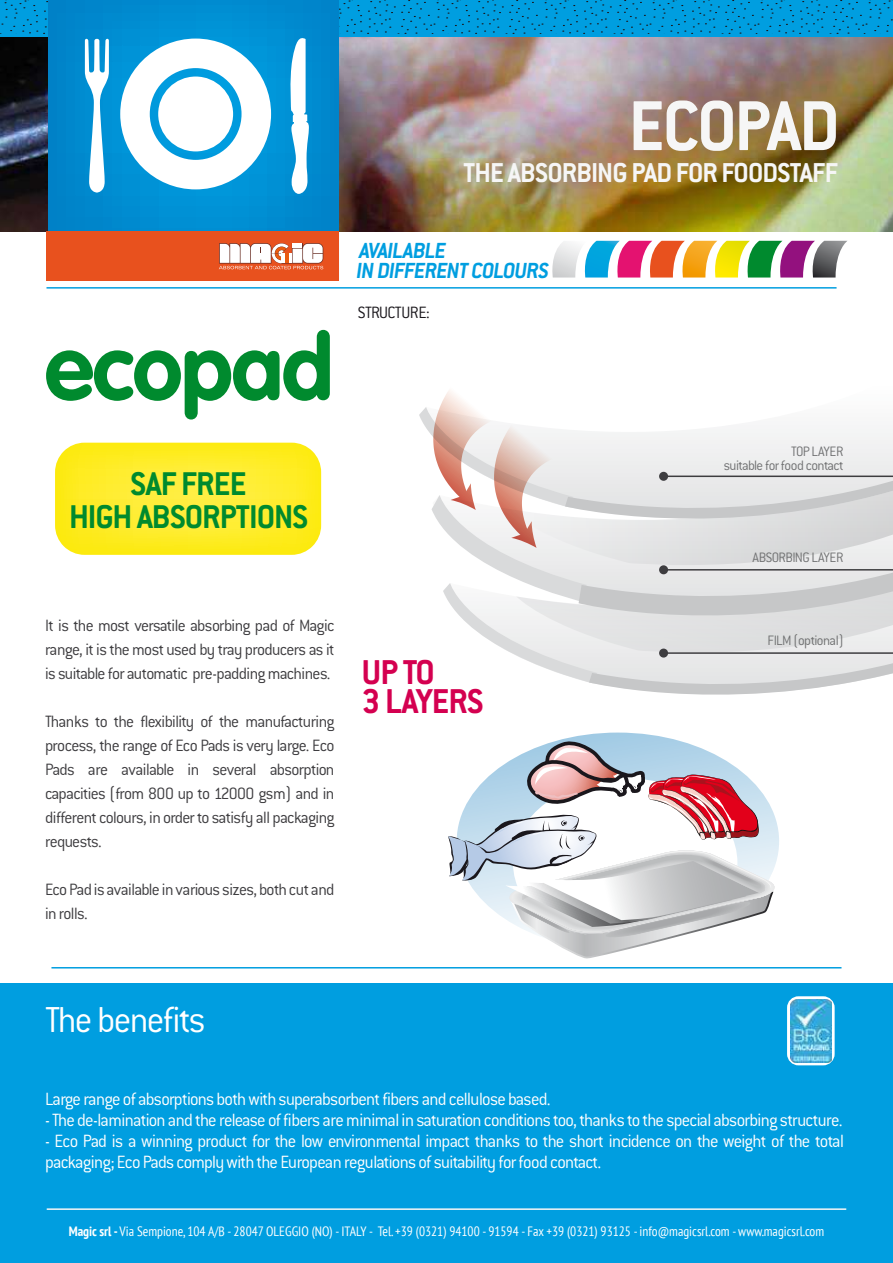
<style>
.page{position:relative;width:893px;height:1263px;background:#fff}
.page>*{position:absolute;margin:0;border:0;box-sizing:border-box;transform-origin:0 0}
.t1{font:700 77.55px "Conduit ITC";letter-spacing:-.025em;color:#f6f6f6}
.t2{font:300 39.6px "Conduit ITC";letter-spacing:-.04em;color:#fff}
.t3{font:700 37.8px/28.5px "Conduit ITC";letter-spacing:-.025em;color:#d40050}
.t4{font:700 36.15px/33.6px "Conduit ITC";letter-spacing:-.025em;color:#008a2e;text-align:center}
.t5{font:700 30px "Conduit ITC";letter-spacing:-.025em;color:#f6f6f6}
.t6{font:700 24px/19.5px "Conduit ITC";color:#009ee0}
.t7{font:300 19.5px/21px "Conduit ITC";letter-spacing:-.04em;color:#fff;scale:.95 1}
.t8{font:300 18px/24px "Conduit ITC";letter-spacing:-.04em;color:#3e3d40;text-align:justify}
.t9{font:300 18px "Conduit ITC";letter-spacing:-.035em;color:#1a171c}
.t10{font:300 15px/13.5px "Conduit ITC";letter-spacing:-.04em;color:#707172;text-align:right}
.t11{font:condensed 13.5px "PT Sans";color:#fff}
.s1{font-weight:700}
</style>
<div class="page">
<hr style="left:46px;top:287px;width:791px;height:2px;background:#009ee0">
<hr style="left:51px;top:967px;width:790px;height:1px;background:#009ee0">
<svg style="left:46px;top:330px;width:284px;height:89px"></svg>
<div style="left:0;top:983px;width:893px;height:280px;background:#009ee0"></div>
<img style="left:0;top:36px;width:893px;height:195px">
<div style="left:0;top:0;width:893px;height:36px;background:#009ee0"></div>
<svg style="left:0;top:0;width:893px;height:34px"></svg>
<svg style="left:48px;top:0;width:291px;height:281px;background:#018acd"></svg>
<div style="left:46px;top:231px;width:293px;height:49px;background:#e8511e"></div>
<svg style="left:219px;top:243px;width:104px;height:26px"></svg>
<hr style="left:47px;top:1208px;width:799px;height:2px;background:#f6f6f6">
<svg style="left:120px;top:39px;width:151px;height:150px"></svg>
<svg style="left:85px;top:39px;width:24px;height:154px"></svg>
<svg style="left:289px;top:36px;width:20px;height:158px"></svg>
<svg style="left:552px;top:241px;width:295px;height:37px"></svg>
<div style="left:787px;top:996px;width:48px;height:69px;border:6px solid #fff;border-radius:9px"></div>
<img style="left:790px;top:999px;width:42px;height:63px">
<svg style="left:55px;top:443px;width:266px;height:112px;background:#feec2c"></svg>
<svg style="left:419px;top:390px;width:474px;height:569px"></svg>
<h1 class="t1" style="left:629px;top:81px;width:213px">ECOPAD</h1>
<h3 class="t5" style="left:463px;top:155px;width:376px">THE ABSORBING PAD FOR FOODSTAFF</h3>
<h3 class="t6" style="left:356px;top:241px;width:197px">AVAILABLE<br>IN DIFFERENT COLOURS</h3>
<p class="t9" style="left:358px;top:302px;width:73px">STRUCTURE:</p>
<h3 class="t4" style="left:69px;top:466px;width:240px">SAF FREE<br>HIGH ABSORPTIONS</h3>
<p class="t8" style="left:45px;top:613px;width:291px">It is the most versatile absorbing pad of Magic range, it is the most used by tray producers as it is suitable for automatic pre-padding machines.</p>
<p class="t8" style="left:45px;top:709px;width:291px">Thanks to the flexibility of the manufacturing process, the range of Eco Pads is very large. Eco Pads are available in several absorption capacities (from 800 up to 12000 gsm) and in different colours, in order to satisfy all packaging requests.</p>
<p class="t8" style="left:45px;top:877px;width:291px">Eco Pad is available in various sizes, both cut and in rolls.</p>
<h3 class="t3" style="left:362px;top:657px;width:123px">UP TO<br>3 LAYERS</h3>
<h2 class="t2" style="left:45px;top:997px;width:162px">The benefits</h2>
<p class="t10" style="left:724px;top:445px;width:121px">TOP LAYER<br>suitable for food contact</p>
<p class="t10" style="left:753px;top:550px;width:92px">ABSORBING LAYER</p>
<p class="t10" style="left:767px;top:633px;width:78px">FILM (optional)</p>
<p class="t7" style="left:45px;top:1088px;width:534px">Large range of absorptions both with superabsorbent fibers and cellulose based.</p>
<p class="t7" style="left:45px;top:1109px;width:841px">- The de-lamination and the release of fibers are minimal in saturation conditions too, thanks to the special absorbing structure.</p>
<p class="t7" style="left:45px;top:1130px;width:842px">- Eco Pad is a winning product for the low environmental impact thanks to the short incidence on the weight of the total packaging; Eco Pads comply with the European regulations of suitability for food contact.</p>
<p class="t11" style="left:69px;top:1223px;width:757px"><span class="s1">Magic srl -</span> Via Sempione, 104 A/B - 28047 OLEGGIO (NO) - ITALY - Tel. +39 (0321) 94100 - 91594 - Fax +39 (0321) 93125 - info@magicsrl.com - www.magicsrl.com</p>
</div>
